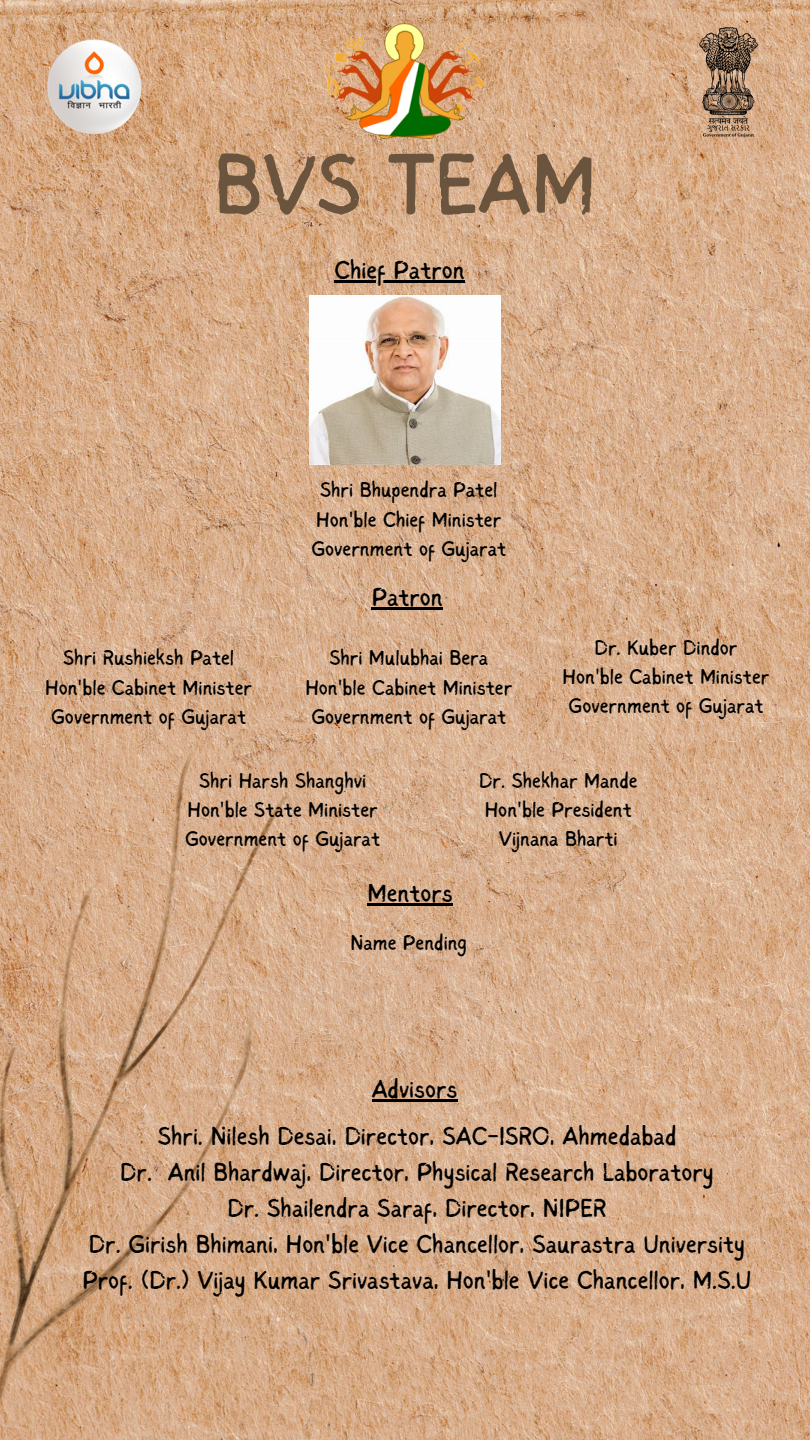
<style>
.page{position:relative;width:810px;height:1440px;background:#fff}
.page>*{position:absolute;margin:0;border:0;box-sizing:border-box;transform-origin:0 0}
.t1{font:87.3px "Sigher";color:#6b543d}
.t2{font:26px "Sigher";color:#000}
.t3{font:21.4px "Sigher";color:#000}
.s1{font-family:"Noto Sans"}
</style>
<div class="page">
<img style="left:0;top:0;width:810px;height:1440px">
<img style="left:0;top:720px;width:543px;height:720px">
<img style="left:325px;top:24px;width:160px;height:114px">
<img style="left:655px;top:27px;width:148px;height:112px">
<img style="left:45px;top:36px;width:104px;height:103px">
<img style="left:309px;top:296px;width:192px;height:168px">
<hr style="left:334px;top:280px;width:131px;height:2px;background:#000">
<hr style="left:372px;top:607px;width:71px;height:2px;background:#000">
<hr style="left:367px;top:904px;width:86px;height:2px;background:#000">
<hr style="left:372px;top:1100px;width:86px;height:2px;background:#000">
<p class="t1" style="left:214px;top:149px;width:384px">BVS TEAM</p>
<p class="t2" style="left:334px;top:259px;width:132px">Chief Patron</p>
<p class="t3" style="left:63px;top:649px;width:173px">Shri Rushieksh Patel</p>
<p class="t3" style="left:45px;top:679px;width:208px">Hon<span class="s1">'</span>ble Cabinet Minister</p>
<p class="t3" style="left:51px;top:708px;width:196px">Government of Gujarat</p>
<p class="t3" style="left:320px;top:481px;width:179px">Shri Bhupendra Patel</p>
<p class="t3" style="left:316px;top:511px;width:187px">Hon<span class="s1">'</span>ble Chief Minister</p>
<p class="t3" style="left:311px;top:540px;width:196px">Government of Gujarat</p>
<p class="t2" style="left:372px;top:586px;width:73px">Patron</p>
<p class="t3" style="left:329px;top:649px;width:160px">Shri Mulubhai Bera</p>
<p class="t3" style="left:305px;top:679px;width:208px">Hon<span class="s1">'</span>ble Cabinet Minister</p>
<p class="t3" style="left:311px;top:708px;width:196px">Government of Gujarat</p>
<p class="t3" style="left:595px;top:639px;width:144px">Dr. Kuber Dindor</p>
<p class="t3" style="left:563px;top:668px;width:208px">Hon<span class="s1">'</span>ble Cabinet Minister</p>
<p class="t3" style="left:569px;top:697px;width:196px">Government of Gujarat</p>
<p class="t3" style="left:199px;top:772px;width:169px">Shri Harsh Shanghvi</p>
<p class="t3" style="left:188px;top:801px;width:192px">Hon<span class="s1">'</span>ble State Minister</p>
<p class="t3" style="left:185px;top:830px;width:196px">Government of Gujarat</p>
<p class="t2" style="left:367px;top:883px;width:87px">Mentors</p>
<p class="t3" style="left:350px;top:934px;width:118px">Name Pending</p>
<p class="t3" style="left:479px;top:772px;width:160px">Dr. Shekhar Mande</p>
<p class="t3" style="left:485px;top:801px;width:149px">Hon<span class="s1">'</span>ble President</p>
<p class="t3" style="left:499px;top:830px;width:120px">Vijnana Bharti</p>
<p class="t2" style="left:372px;top:1079px;width:87px">Advisors</p>
<p class="t2" style="left:158px;top:1125px;width:520px">Shri. Nilesh Desai, Director, SAC-ISRO, Ahmedabad</p>
<p class="t2" style="left:120px;top:1161px;width:595px">Dr. Anil Bhardwaj, Director, Physical Research Laboratory</p>
<p class="t2" style="left:228px;top:1197px;width:381px">Dr. Shailendra Saraf, Director, NIPER</p>
<p class="t2" style="left:89px;top:1233px;width:658px">Dr. Girish Bhimani, Hon<span class="s1">'</span>ble Vice Chancellor, Saurastra University</p>
<p class="t2" style="left:83px;top:1269px;width:670px">Prof. (Dr.) Vijay Kumar Srivastava, Hon<span class="s1">'</span>ble Vice Chancellor, M.S.U</p>
</div>
